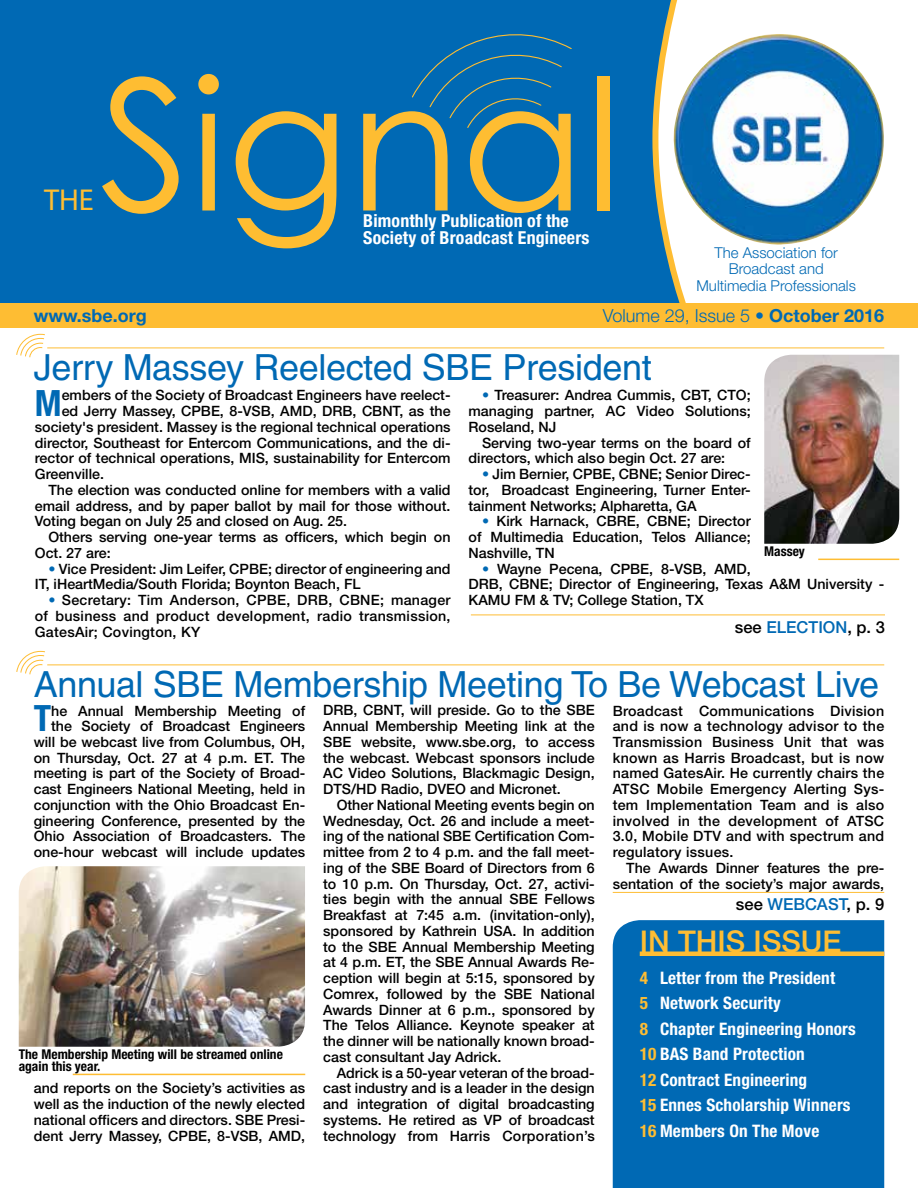
<style>
.page{position:relative;width:918px;height:1188px;background:#fff}
.page>*{position:absolute;margin:0;border:0;box-sizing:border-box;transform-origin:0 0}
.t1{font:182.1px "Century Gothic";color:#febd32}
.t2{font:700 condensed 36.3px "Helvetica Neue";color:#0069b4}
.t3{font:36px "Helvetica";letter-spacing:-.01em;color:#0069b4}
.t4{font:30.3px "Myriad Pro";color:#febd32}
.t5{font:500 30px "Helvetica Neue";color:#febd33}
.t6{font:300 18px "Helvetica Neue";color:#0069b4}
.t7{font:700 18px "Helvetica Neue";color:#0069b4}
.t8{font:700 condensed 17.85px/16.5px "Helvetica Neue";letter-spacing:.01em;color:#fff}
.t9{font:700 condensed 17.25px/25.5px "Helvetica Neue";letter-spacing:.01em;color:#fff}
.t10{font:500 16.5px "Helvetica Neue";color:#0069b4}
.t11{font:500 16.5px "Helvetica Neue";color:#000}
.t12{font:300 15px/16.5px "Helvetica Neue";color:#0069b4;text-align:center}
.t13{font:500 14.25px/15.8px "Helvetica Neue";color:#000;text-align:justify}
.t14{font:700 condensed 13.5px/12px "Helvetica Neue";color:#000}
.s1{font-weight:700}
.s2{color:#0069b4}
.s3{color:#000}
.s4{color:#febd33}
</style>
<div class="page">
<div style="left:0;top:0;width:918px;height:311px;background:#0069b4"></div>
<svg style="left:652px;top:0;width:266px;height:303px;background:#ecf0ee"></svg>
<hr style="left:47px;top:665px;width:837px;height:1px;background:#febd33">
<svg style="left:16px;top:651px;width:29px;height:24px"></svg>
<div style="left:613px;top:920px;width:271px;height:268px;background:#0069b4"></div>
<hr style="left:640px;top:952px;width:244px;height:4px;background:#febd33">
<div style="left:0;top:303px;width:918px;height:24px;background:#febd33"></div>
<img style="left:672px;top:34px;width:215px;height:211px">
<svg style="left:412px;top:34px;width:160px;height:94px"></svg>
<hr style="left:613px;top:892px;width:271px;height:1px;background:#febd33">
<hr style="left:471px;top:615px;width:414px;height:1px;background:#febd33">
<hr style="left:47px;top:348px;width:837px;height:1px;background:#febd33">
<svg style="left:16px;top:334px;width:29px;height:24px"></svg>
<img style="left:764px;top:355px;width:135px;height:189px">
<hr style="left:818px;top:559px;width:81px;height:1px;background:#febd33">
<img style="left:19px;top:866px;width:286px;height:181px">
<hr style="left:73px;top:1074px;width:232px;height:1px;background:#febd33">
<h3 class="t4" style="left:44px;top:181px;width:51px">THE</h3>
<h1 class="t1" style="left:100px;top:34px;width:523px">Signal</h1>
<p class="t8" style="left:363px;top:212px;width:228px">Bimonthly Publication of the<br>Society of Broadcast Engineers</p>
<p class="t12" style="left:696px;top:244px;width:161px">The Association for<br>Broadcast and<br>Multimedia Professionals</p>
<p class="t7" style="left:34px;top:304px;width:114px">www.sbe.org</p>
<p class="t6" style="left:603px;top:304px;width:283px">Volume 29, Issue 5 • <span class="s1">October 2016</span></p>
<h3 class="t3" style="left:34px;top:346px;width:619px">Jerry Massey Reelected SBE President</h3>
<h2 class="t2" style="left:35px;top:381px;width:28px">M</h2>
<p class="t13" style="left:62px;top:387px;width:390px">embers of the Society of Broadcast Engineers have reelect-</p>
<p class="t13" style="left:469px;top:387px;width:284px;text-indent:13px"><span class="s2">•</span> Treasurer: Andrea Cummis, CBT, CTO; managing partner, AC Video Solutions; Roseland, NJ</p>
<p class="t13" style="left:469px;top:435px;width:284px;text-indent:13px">Serving two-year terms on the board of directors, which also begin Oct. 27 are:</p>
<p class="t13" style="left:469px;top:466px;width:284px;text-indent:13px"><span class="s2">•</span> Jim Bernier, CPBE, CBNE; Senior Direc&shy;tor, Broadcast Engineering, Turner Enter&shy;tainment Networks; Alpharetta, GA</p>
<p class="t13" style="left:469px;top:513px;width:284px;text-indent:13px"><span class="s2">•</span> Kirk Harnack, CBRE, CBNE; Director of Multimedia Education, Telos Alliance; Nashville, TN</p>
<p class="t13" style="left:469px;top:561px;width:417px;text-align:left;text-indent:13px"><span class="s2">•</span> Wayne Pecena, CPBE, 8-VSB, AMD,<br>DRB, CBNE; Director of Engineering, Texas A&amp;M University -<br>KAMU FM &amp; TV; College Station, TX</p>
<p class="t13" style="left:62px;top:403px;width:390px">ed Jerry Massey, CPBE, 8-VSB, AMD, DRB, CBNT, as the</p>
<p class="t13" style="left:35px;top:419px;width:417px">society's president. Massey is the regional technical operations</p>
<p class="t13" style="left:35px;top:435px;width:417px">director, Southeast for Entercom Communications, and the di-</p>
<p class="t13" style="left:35px;top:450px;width:417px">rector of technical operations, MIS, sustainability for Entercom</p>
<p class="t13" style="left:35px;top:466px;width:71px">Greenville.</p>
<p class="t13" style="left:48px;top:482px;width:404px">The election was conducted online for members with a valid</p>
<p class="t13" style="left:35px;top:498px;width:417px">email address, and by paper ballot by mail for those without.</p>
<p class="t13" style="left:35px;top:513px;width:314px">Voting began on July 25 and closed on Aug. 25.</p>
<p class="t13" style="left:48px;top:529px;width:404px">Others serving one-year terms as officers, which begin on</p>
<p class="t13" style="left:35px;top:545px;width:77px">Oct. 27 are:</p>
<p class="t13" style="left:35px;top:561px;width:417px;text-indent:13px"><span class="s2">•</span> Vice President: Jim Leifer, CPBE; director of engineering and<br>IT, iHeartMedia/South Florida; Boynton Beach, FL</p>
<p class="t13" style="left:35px;top:592px;width:417px;text-indent:13px"><span class="s2">•</span> Secretary: Tim Anderson, CPBE, DRB, CBNE; manager of business and product development, radio transmission, GatesAir; Covington, KY</p>
<p class="t14" style="left:764px;top:545px;width:42px">Massey</p>
<p class="t10" style="left:735px;top:617px;width:152px"><span class="s3">see</span> ELECTION<span class="s3">, p. 3</span></p>
<h3 class="t3" style="left:34px;top:663px;width:847px">Annual SBE Membership Meeting To Be Webcast Live</h3>
<p class="t13" style="left:323px;top:702px;width:273px">DRB, CBNT, will preside. Go to the SBE Annual Membership Meeting link at the SBE website, www.sbe.org, to access the webcast. Webcast sponsors include AC Video Solutions, Blackmagic Design, DTS/HD Radio, DVEO and Micronet.</p>
<p class="t13" style="left:323px;top:797px;width:273px;text-indent:13px">Other National Meeting events begin on Wednesday, Oct. 26 and include a meet&shy;ing of the national SBE Certification Com&shy;mittee from 2 to 4 p.m. and the fall meet&shy;ing of the SBE Board of Directors from 6 to 10 p.m. On Thursday, Oct. 27, activi&shy;ties begin with the annual SBE Fellows Breakfast at 7:45 a.m. (invitation-only), sponsored by Kathrein USA. In addition to the SBE Annual Membership Meeting at 4 p.m. ET, the SBE Annual Awards Re&shy;ception will begin at 5:15, sponsored by Comrex, followed by the SBE National Awards Dinner at 6 p.m., sponsored by The Telos Alliance. Keynote speaker at the dinner will be nationally known broad&shy;cast consultant Jay Adrick.</p>
<p class="t13" style="left:323px;top:1065px;width:273px;text-indent:13px">Adrick is a 50-year veteran of the broad&shy;cast industry and is a leader in the design and integration of digital broadcasting systems. He retired as VP of broadcast technology from Harris Corporation’s</p>
<p class="t13" style="left:613px;top:702px;width:273px">Broadcast Communications Division and is now a technology advisor to the Transmission Business Unit that was known as Harris Broadcast, but is now named GatesAir. He currently chairs the ATSC Mobile Emergency Alerting Sys&shy;tem Implementation Team and is also involved in the development of ATSC 3.0, Mobile DTV and with spectrum and regulatory issues.</p>
<p class="t13" style="left:613px;top:860px;width:273px;text-align:right">The Awards Dinner features the pre&shy;sentation of the society’s major awards,</p>
<p class="t11" style="left:736px;top:894px;width:150px">see <span class="s2">WEBCAST</span>, p. 9</p>
<h2 class="t2" style="left:34px;top:696px;width:19px">T</h2>
<p class="t13" style="left:34px;top:702px;width:273px;text-align:right">he Annual Membership Meeting of the Society of Broadcast Engineers will be webcast live from Columbus, OH, on Thursday, Oct. 27 at 4 p.m. ET. The meeting is part of the Society of Broad&shy;cast Engineers National Meeting, held in conjunction with the Ohio Broadcast En&shy;gineering Conference, presented by the Ohio Association of Broadcasters. The one-hour webcast will include updates</p>
<h3 class="t5" style="left:640px;top:923px;width:203px">IN THIS ISSUE</h3>
<p class="t9" style="left:640px;top:965px;width:218px"><span class="s4">4</span> Letter from the President<br><span class="s4">5</span> Network Security<br><span class="s4">8</span> Chapter Engineering Honors<br><span class="s4">10</span> BAS Band Protection<br><span class="s4">12</span> Contract Engineering<br><span class="s4">15</span> Ennes Scholarship Winners<br><span class="s4">16</span> Members On The Move</p>
<p class="t14" style="left:19px;top:1048px;width:266px">The Membership Meeting will be streamed online again this year.</p>
<p class="t13" style="left:34px;top:1080px;width:273px">and reports on the Society’s activities as well as the induction of the newly elected national officers and directors. SBE Presi&shy;dent Jerry Massey, CPBE, 8-VSB, AMD,</p>
</div>
